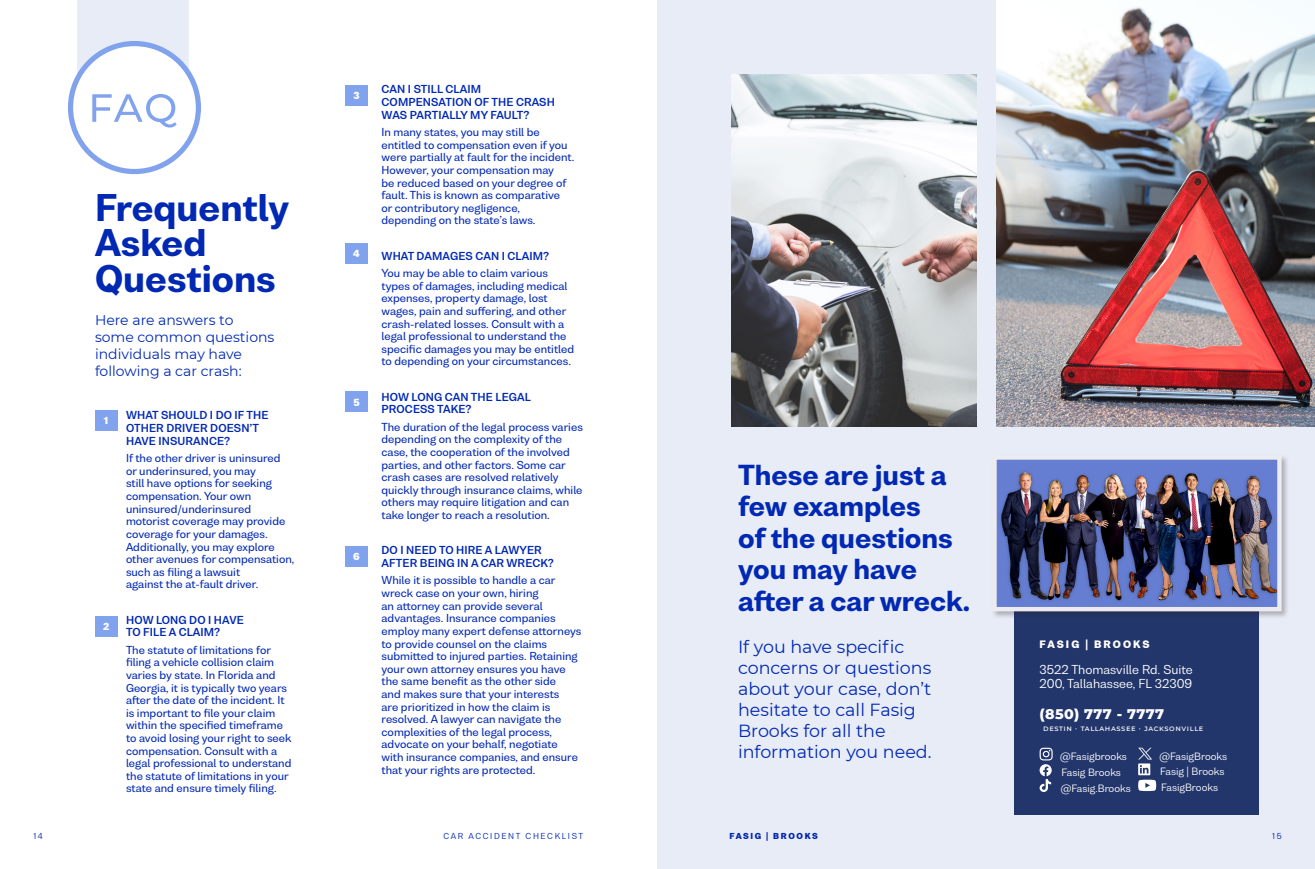
<style>
.page{position:relative;width:1315px;height:869px;background:#fff}
.page>*{position:absolute;margin:0;border:0;box-sizing:border-box;transform-origin:0 0}
.t1{font:800 35px/35px "Bw Nista Grotesk DEMO";color:#0028b3}
.t2{font:800 26.25px/31.5px "Bw Nista Grotesk DEMO";color:#0028b3}
.t3{font:17.5px/21px "Montserrat";color:#0028b3}
.t4{font:800 14.17px "Montserrat";letter-spacing:.025em;color:#fff}
.t5{font:14px/16.8px "Montserrat";color:#0028b3}
.t6{font:11.72px/14.1px "Bw Nista Grotesk DEMO";color:#fff}
.t7{font:500 10.5px/12.6px "Bw Nista Grotesk DEMO";color:#0028b3}
.t8{font:700 10.5px/12.6px "Bw Nista Grotesk DEMO";letter-spacing:.01em;color:#0028b3}
.t9{font:900 9.8px "Bw Nista Grotesk DEMO";letter-spacing:.21em;color:#fff}
.t10{font:9.62px "Bw Nista Grotesk DEMO";color:#fff}
.t11{font:900 9.36px "Bw Nista Grotesk DEMO";color:#fff}
.t12{font:500 7.88px "Montserrat";letter-spacing:.075em;color:#fff}
.t13{font:7.88px "Bw Nista International DEMO";letter-spacing:.21em;color:#0028b3}
.t14{font:900 7.88px "Bw Nista International DEMO";letter-spacing:.21em;color:#0028b3}
</style>
<div class="page">
<div style="left:77px;top:0;width:112px;height:121px;background:#e8ecf6"></div>
<div style="left:95px;top:410px;width:22px;height:20px;background:#81a3ee"></div>
<div style="left:345px;top:85px;width:23px;height:20px;background:#81a3ee"></div>
<div style="left:95px;top:615px;width:22px;height:21px;background:#81a3ee"></div>
<div style="left:345px;top:243px;width:23px;height:20px;background:#81a3ee"></div>
<div style="left:345px;top:546px;width:23px;height:20px;background:#81a3ee"></div>
<div style="left:345px;top:391px;width:23px;height:21px;background:#81a3ee"></div>
<div style="left:657px;top:0;width:658px;height:868px;background:#e8ecf6"></div>
<div style="left:71px;top:44px;width:127px;height:127px;background:#fff;border-radius:50%"></div>
<div style="left:68px;top:41px;width:133px;height:133px;border:5px solid #81a3ee;border-radius:50%"></div>
<svg style="left:92px;top:94px;width:85px;height:33px"></svg>
<img style="left:732px;top:74px;width:244px;height:352px">
<div style="left:1014px;top:484px;width:245px;height:330px;background:#22366b"></div>
<img style="left:996px;top:0;width:319px;height:426px">
<div style="left:991px;top:454px;width:299px;height:165px;background:#231f20;opacity:.3"></div>
<img style="left:997px;top:460px;width:279px;height:146px">
<div style="left:992px;top:455px;width:289px;height:156px;border:4px solid #ececf0"></div>
<svg style="left:1039px;top:747px;width:13px;height:44px"></svg>
<svg style="left:1138px;top:747px;width:18px;height:43px"></svg>
<p class="t1" style="left:95px;top:190px;width:196px">Frequently<br>Asked<br>Questions</p>
<p class="t5" style="left:95px;top:311px;width:181px">Here are answers to some common questions individuals may have following a car crash:</p>
<p class="t8" style="left:126px;top:409px;width:144px">WHAT SHOULD I DO IF THE<br>OTHER DRIVER DOESN’T<br>HAVE INSURANCE?</p>
<p class="t7" style="left:126px;top:451px;width:170px">If the other driver is uninsured<br>or underinsured, you may<br>still have options for seeking compensation. Your own uninsured/underinsured motorist coverage may provide coverage for your damages.<br>Additionally, you may explore other avenues for compensation, such as filing a lawsuit<br>against the at-fault driver.</p>
<p class="t8" style="left:126px;top:613px;width:119px">HOW LONG DO I HAVE<br>TO FILE A CLAIM?</p>
<p class="t7" style="left:126px;top:643px;width:167px">The statute of limitations for filing a vehicle collision claim varies by state. In Florida and<br>Georgia, it is typically two years after the date of the incident. It is important to file your claim within the specified timeframe to avoid losing your right to seek compensation. Consult with a legal professional to understand the statute of limitations in your state and ensure timely filing.</p>
<p class="t11" style="left:104px;top:414px;width:6px">1</p>
<p class="t11" style="left:103px;top:619px;width:8px">2</p>
<p class="t11" style="left:353px;top:89px;width:8px">3</p>
<p class="t11" style="left:353px;top:246px;width:8px">4</p>
<p class="t11" style="left:353px;top:395px;width:8px">5</p>
<p class="t11" style="left:353px;top:549px;width:8px">6</p>
<p class="t8" style="left:381px;top:83px;width:175px">CAN I STILL CLAIM<br>COMPENSATION OF THE CRASH<br>WAS PARTIALLY MY FAULT?</p>
<p class="t7" style="left:381px;top:126px;width:194px">In many states, you may still be entitled to compensation even if you were partially at fault for the incident.<br>However, your compensation may<br>be reduced based on your degree of fault. This is known as comparative<br>or contributory negligence, depending on the state’s laws.</p>
<p class="t8" style="left:381px;top:249px;width:169px">WHAT DAMAGES CAN I CLAIM?</p>
<p class="t7" style="left:381px;top:266px;width:194px">You may be able to claim various types of damages, including medical expenses, property damage, lost wages, pain and suffering, and other crash-related losses. Consult with a legal professional to understand the specific damages you may be entitled to depending on your circumstances.</p>
<p class="t8" style="left:381px;top:390px;width:151px">HOW LONG CAN THE LEGAL<br>PROCESS TAKE?</p>
<p class="t7" style="left:381px;top:420px;width:203px">The duration of the legal process varies depending on the complexity of the case, the cooperation of the involved parties, and other factors. Some car crash cases are resolved relatively quickly through insurance claims, while others may require litigation and can take longer to reach a resolution.</p>
<p class="t8" style="left:381px;top:543px;width:174px">DO I NEED TO HIRE A LAWYER<br>AFTER BEING IN A CAR WRECK?</p>
<p class="t7" style="left:381px;top:573px;width:201px">While it is possible to handle a car wreck case on your own, hiring<br>an attorney can provide several advantages. Insurance companies employ many expert defense attorneys to provide counsel on the claims submitted to injured parties. Retaining your own attorney ensures you have the same benefit as the other side<br>and makes sure that your interests<br>are prioritized in how the claim is resolved. A lawyer can navigate the complexities of the legal process, advocate on your behalf, negotiate with insurance companies, and ensure that your rights are protected.</p>
<p class="t2" style="left:738px;top:458px;width:210px">These are just a few examples</p>
<p class="t2" style="left:738px;top:521px;width:234px">of the questions you may have after a car wreck.</p>
<p class="t3" style="left:738px;top:635px;width:195px">If you have specific concerns or questions about your case, don’t hesitate to call Fasig<br>Brooks for all the information you need.</p>
<p class="t9" style="left:1039px;top:637px;width:111px">FASIG | BROOKS</p>
<p class="t6" style="left:1039px;top:662px;width:155px">3522 Thomasville Rd. Suite<br>200, Tallahassee, FL 32309</p>
<p class="t4" style="left:1039px;top:702px;width:126px">(850) 777 - 7777</p>
<p class="t12" style="left:1043px;top:722px;width:162px">destin · tallahassee · jacksonville</p>
<p class="t10" style="left:1060px;top:750px;width:68px">@Fasigbrooks</p>
<p class="t10" style="left:1061px;top:765px;width:61px">Fasig Brooks</p>
<p class="t10" style="left:1060px;top:781px;width:71px">@Fasig.Brooks</p>
<p class="t10" style="left:1159px;top:749px;width:69px">@FasigBrooks</p>
<p class="t10" style="left:1160px;top:764px;width:66px">Fasig | Brooks</p>
<p class="t10" style="left:1161px;top:780px;width:58px">FasigBrooks</p>
<p class="t13" style="left:33px;top:830px;width:11px">14</p>
<p class="t13" style="left:443px;top:830px;width:141px">CAR ACCIDENT CHECKLIST</p>
<p class="t14" style="left:729px;top:830px;width:90px">FASIG | BROOKS</p>
<p class="t13" style="left:1272px;top:830px;width:11px">15</p>
</div>
